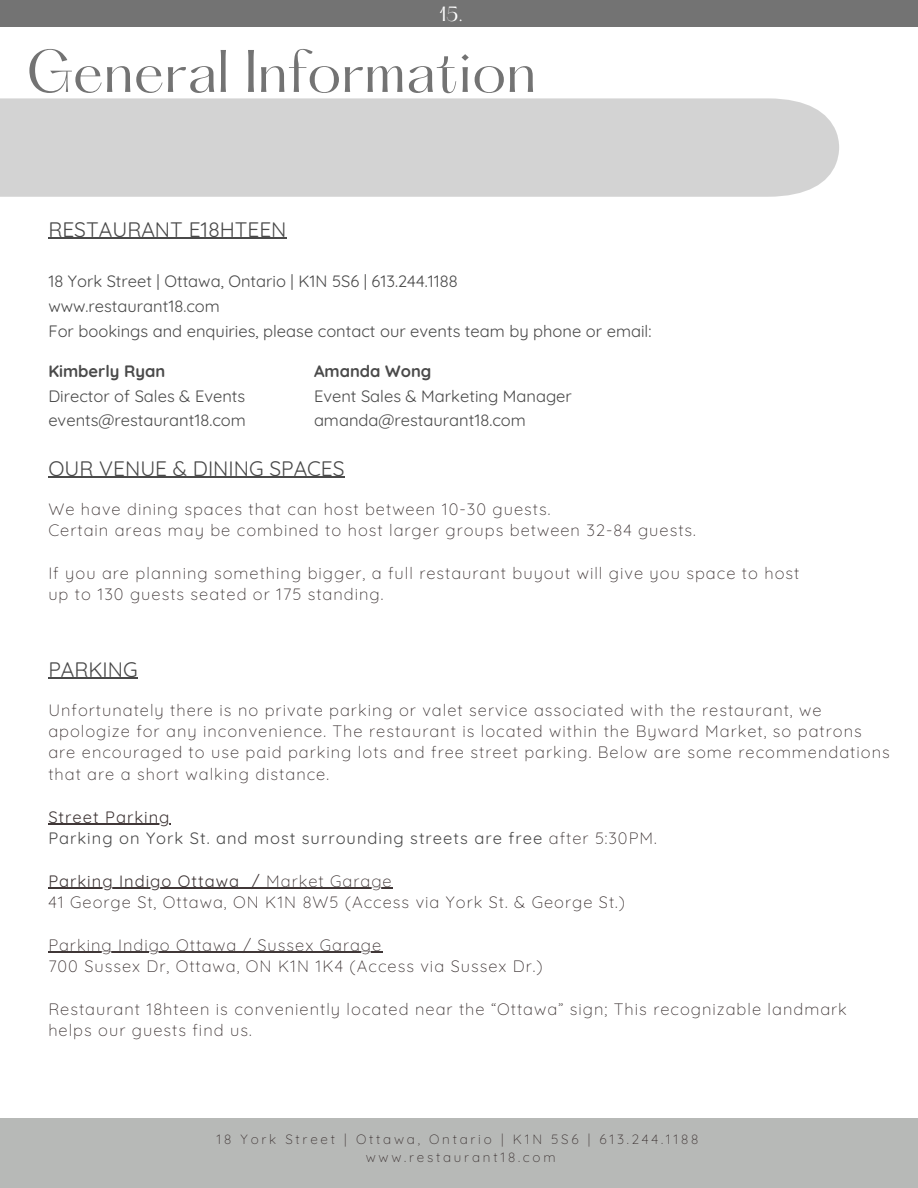
<style>
.page{position:relative;width:918px;height:1188px;background:#fff}
.page>*{position:absolute;margin:0;border:0;box-sizing:border-box;transform-origin:0 0}
.t1{font:52.5px "Hatton";color:#737373}
.t2{font:21px "Quicksand";color:#4a4a4a}
.t3{font:18px "Hatton";color:#fff}
.t4{font:300 16.5px/21.3px "Quicksand";letter-spacing:.06em;color:#403737}
.t5{font:16.5px/24.8px "Quicksand";color:#4a4a4a}
.t6{font:16.5px/21.3px "Quicksand";letter-spacing:.06em;color:#4a4a4a}
.t7{font:16.5px "Quicksand";letter-spacing:.06em;color:#403737}
.t8{font:300 13.5px "Quicksand";letter-spacing:.205em;color:#403737}
.s1{font-weight:700}
.s2{color:#403737}
.s3{font-weight:300;color:#403737}
.s4{font-weight:300}
</style>
<div class="page">
<div style="left:0;top:0;width:918px;height:27px;background:#737373"></div>
<div style="left:0;top:1118px;width:918px;height:70px;background:#b7b9b7"></div>
<div style="left:0;top:98px;width:839px;height:99px;background:#d3d3d3"></div>
<hr style="left:48px;top:238px;width:239px;height:1px;background:#4a4a4a">
<hr style="left:48px;top:477px;width:297px;height:1px;background:#4a4a4a">
<hr style="left:48px;top:678px;width:90px;height:1px;background:#4a4a4a">
<hr style="left:48px;top:824px;width:122px;height:1px;background:#403737">
<hr style="left:48px;top:888px;width:192px;height:1px;background:#403737">
<svg style="left:240px;top:888px;width:26px;height:1px"></svg>
<hr style="left:266px;top:888px;width:127px;height:1px;background:#403737">
<hr style="left:48px;top:952px;width:334px;height:1px;background:#403737">
<h3 class="t3" style="left:440px;top:5px;width:25px">15.</h3>
<h3 class="t1" style="left:26px;top:47px;width:512px">General Information</h3>
<h3 class="t2" style="left:48px;top:216px;width:240px">RESTAURANT E18HTEEN</h3>
<h3 class="t5" style="left:48px;top:269px;width:605px">18 York Street | Ottawa, Ontario | K1N 5S6 | 613.244.1188<br>www.restaurant18.com<br>For bookings and enquiries, please contact our events team by phone or email:</h3>
<p class="t5" style="left:48px;top:358px;width:199px"><span class="s1">Kimberly Ryan<br></span>Director of Sales &amp; Events events@restaurant18.com</p>
<p class="t5" style="left:314px;top:358px;width:259px"><span class="s1">Amanda Wong<br></span>Event Sales &amp; Marketing Manager amanda@restaurant18.com</p>
<h2 class="t2" style="left:48px;top:455px;width:298px">OUR VENUE &amp; DINING SPACES</h2>
<h3 class="t4" style="left:48px;top:498px;width:649px">We have dining spaces that can host between 10-30 guests.<br>Certain areas may be combined to host larger groups between 32-84 guests.</h3>
<h3 class="t4" style="left:48px;top:562px;width:753px">If you are planning something bigger, a full restaurant buyout will give you space to host up to 130 guests seated or 175 standing.</h3>
<h2 class="t2" style="left:48px;top:656px;width:91px">PARKING</h2>
<h3 class="t4" style="left:48px;top:699px;width:843px">Unfortunately there is no private parking or valet service associated with the restaurant, we apologize for any inconvenience. The restaurant is located within the Byward Market, so patrons are encouraged to use paid parking lots and free street parking. Below are some recommendations that are a short walking distance.</h3>
<h3 class="t6" style="left:48px;top:806px;width:610px"><span class="s2">Street Parking<br></span>Parking on York St. and most surrounding streets are free <span class="s3">after 5:30PM.</span></h3>
<h3 class="t7" style="left:48px;top:870px;width:345px">Parking Indigo Ottawa / <span class="s4">Market Garage</span></h3>
<h3 class="t4" style="left:48px;top:891px;width:578px">41 George St, Ottawa, ON K1N 8W5 (Access via York St. &amp; George St.)</h3>
<h3 class="t4" style="left:48px;top:934px;width:496px">Parking Indigo Ottawa / Sussex Garage<br>700 Sussex Dr, Ottawa, ON K1N 1K4 (Access via Sussex Dr.)</h3>
<p class="t4" style="left:48px;top:998px;width:800px">Restaurant 18hteen is conveniently located near the “Ottawa” sign; This recognizable landmark helps our guests find us.</p>
<h1 class="t8" style="left:216px;top:1130px;width:484px">18 York Street | Ottawa, Ontario | K1N 5S6 | 613.244.1188</h1>
<h2 class="t8" style="left:366px;top:1148px;width:192px">www.restaurant18.com</h2>
</div>
